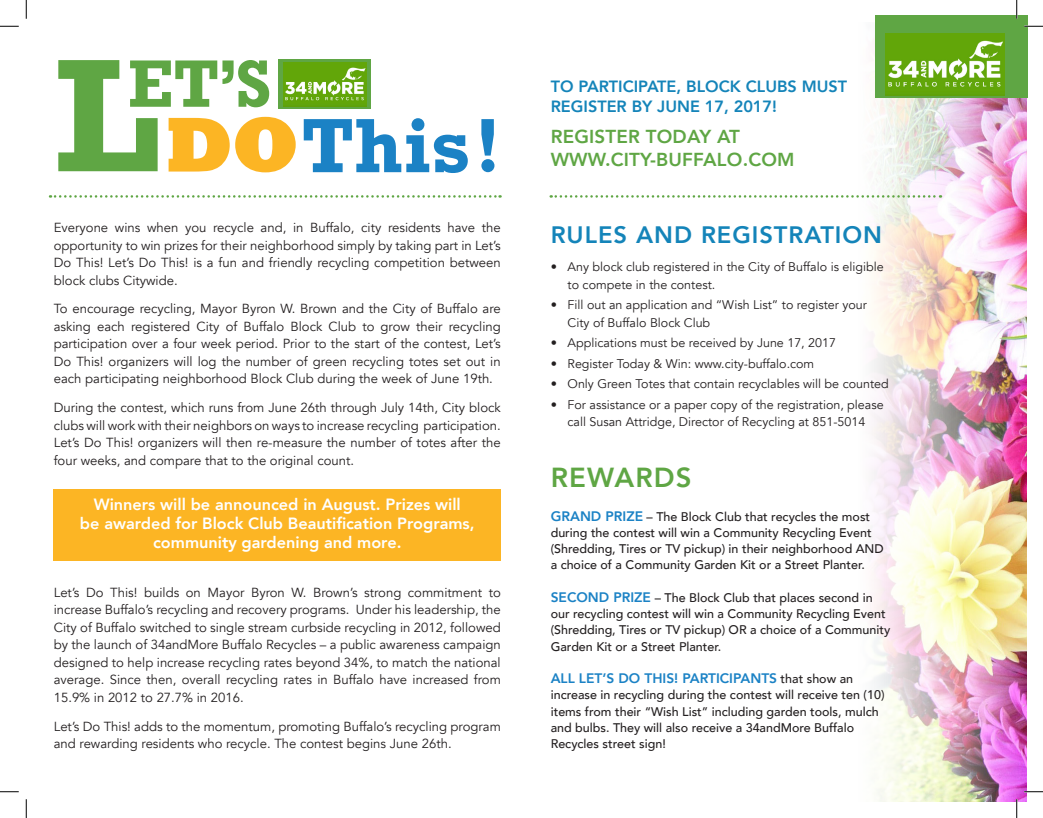
<style>
.page{position:relative;width:1043px;height:818px;background:#fff}
.page>*{position:absolute;margin:0;border:0;box-sizing:border-box;transform-origin:0 0}
.t1{font:700 163.5px "Rockwell";color:#5fa644}
.t2{font:800 78.88px "Rockwell";color:#fcb524}
.t3{font:700 68.12px "Rockwell";color:#5fa644}
.t4{font:800 27.5px "Avenir";letter-spacing:.04em;color:#5fa644}
.t5{font:800 23.75px "Avenir";letter-spacing:.04em;color:#1484b9}
.t6{font:800 18.75px/22.5px "Avenir";letter-spacing:.01em;color:#5fa644}
.t7{font:800 16.25px/18.8px "Avenir";color:#fff;text-align:center}
.t8{font:800 16.25px/20px "Avenir";color:#1484b9}
.t9{font:800 13.75px "Avenir";color:#1b82c5}
.t10{font:13.12px/17.5px "Avenir";color:#231f20;text-align:justify}
.t11{font:500 12.5px/16.2px "Avenir";color:#231f20}
.t12{font:12.5px/17.5px "Avenir";color:#231f20}
.s1{font-weight:800;font-size:13.75px;color:#1b82c5}
.s2{font-weight:500;font-size:12.5px;color:#231f20}
</style>
<div class="page">
<div style="left:54px;top:489px;width:447px;height:71px;background:#fcb524"></div>
<img style="left:872px;top:40px;width:154px;height:761px">
<div style="left:875px;top:15px;width:152px;height:83px;background:#5fa644"></div>
<img style="left:885px;top:33px;width:119px;height:63px">
<svg style="left:304px;top:118px;width:164px;height:55px"></svg>
<div style="left:278px;top:60px;width:93px;height:49px;background:#5fa644"></div>
<img style="left:283px;top:62px;width:84px;height:44px">
<div style="left:481px;top:159px;width:13px;height:13px;background:#1b82c5;border-radius:50%"></div>
<svg style="left:481px;top:119px;width:13px;height:36px"></svg>
<svg style="left:550px;top:195px;width:391px;height:3px"></svg>
<svg style="left:50px;top:195px;width:450px;height:3px"></svg>
<svg style="left:0;top:25px;width:19px;height:2px"></svg>
<svg style="left:1024px;top:25px;width:18px;height:2px"></svg>
<svg style="left:0;top:791px;width:19px;height:1px"></svg>
<svg style="left:1024px;top:790px;width:18px;height:2px"></svg>
<svg style="left:25px;top:0;width:2px;height:19px"></svg>
<svg style="left:25px;top:799px;width:2px;height:19px"></svg>
<svg style="left:1016px;top:0;width:1px;height:19px"></svg>
<svg style="left:1015px;top:799px;width:2px;height:19px"></svg>
<p class="t3" style="left:128px;top:43px;width:145px">ET’S</p>
<p class="t2" style="left:164px;top:99px;width:136px">DO</p>
<p class="t1" style="left:54px;top:17px;width:107px">L</p>
<p class="t10" style="left:54px;top:219px;width:448px">Everyone wins when you recycle and, in Buffalo, city residents have the opportunity to win prizes for their neighborhood simply by taking part in Let’s Do This! Let’s Do This! is a fun and friendly recycling competition between block clubs Citywide.</p>
<p class="t10" style="left:54px;top:300px;width:448px">To encourage recycling, Mayor Byron W. Brown and the City of Buffalo are asking each registered City of Buffalo Block Club to grow their recycling participation over a four week period. Prior to the start of the contest, Let’s Do This! organizers will log the number of green recycling totes set out in each participating neighborhood Block Club during the week of June 19th.</p>
<p class="t10" style="left:54px;top:399px;width:448px">During the contest, which runs from June 26th through July 14th, City block clubs will work with their neighbors on ways to increase recycling participation.<br>Let’s Do This! organizers will then re-measure the number of totes after the four weeks, and compare that to the original count.</p>
<p class="t7" style="left:80px;top:495px;width:396px">Winners will be announced in August. Prizes will<br>be awarded for Block Club Beautification Programs, community gardening and more.</p>
<p class="t10" style="left:54px;top:583px;width:448px">Let’s Do This! builds on Mayor Byron W. Brown’s strong commitment to increase Buffalo’s recycling and recovery programs. Under his leadership, the City of Buffalo switched to single stream curbside recycling in 2012, followed by the launch of 34andMore Buffalo Recycles – a public awareness campaign designed to help increase recycling rates beyond 34%, to match the national average. Since then, overall recycling rates in Buffalo have increased from 15.9% in 2012 to 27.7% in 2016.</p>
<p class="t10" style="left:54px;top:717px;width:448px">Let’s Do This! adds to the momentum, promoting Buffalo’s recycling program and rewarding residents who recycle. The contest begins June 26th.</p>
<p class="t8" style="left:550px;top:76px;width:298px">TO PARTICIPATE, BLOCK CLUBS MUST<br>REGISTER BY JUNE 17, 2017!</p>
<p class="t6" style="left:550px;top:126px;width:245px">REGISTER TODAY AT<br>WWW.CITY-BUFFALO.COM</p>
<p class="t5" style="left:550px;top:216px;width:333px">RULES AND REGISTRATION</p>
<p class="t12" style="left:567px;top:258px;width:317px;text-indent:-17px">• Any block club registered in the City of Buffalo is eligible to compete in the contest.</p>
<p class="t12" style="left:567px;top:296px;width:301px;text-indent:-17px">• Fill out an application and “Wish List” to register your<br>City of Buffalo Block Club</p>
<p class="t12" style="left:550px;top:334px;width:287px">• Applications must be received by June 17, 2017</p>
<p class="t12" style="left:550px;top:355px;width:265px">• Register Today &amp; Win: www.city-buffalo.com</p>
<p class="t12" style="left:550px;top:375px;width:339px">• Only Green Totes that contain recyclables will be counted</p>
<p class="t12" style="left:550px;top:396px;width:334px;text-align:center">• For assistance or a paper copy of the registration, please call Susan Attridge, Director of Recycling at 851-5014</p>
<p class="t4" style="left:550px;top:456px;width:142px">REWARDS</p>
<p class="t11" style="left:550px;top:507px;width:334px"><span class="s1">GRAND PRIZE</span> – The Block Club that recycles the most during the contest will win a Community Recycling Event (Shredding, Tires or TV pickup) in their neighborhood AND a choice of a Community Garden Kit or a Street Planter.</p>
<p class="t11" style="left:550px;top:588px;width:341px"><span class="s1">SECOND PRIZE</span> – The Block Club that places second in our recycling contest will win a Community Recycling Event (Shredding, Tires or TV pickup) OR a choice of a Community Garden Kit or a Street Planter.</p>
<p class="t9" style="left:550px;top:667px;width:304px">ALL LET’S DO THIS! PARTICIPANTS <span class="s2">that show an</span></p>
<p class="t11" style="left:550px;top:686px;width:335px">increase in recycling during the contest will receive ten (10) items from their “Wish List” including garden tools, mulch and bulbs. They will also receive a 34andMore Buffalo Recycles street sign!</p>
</div>
